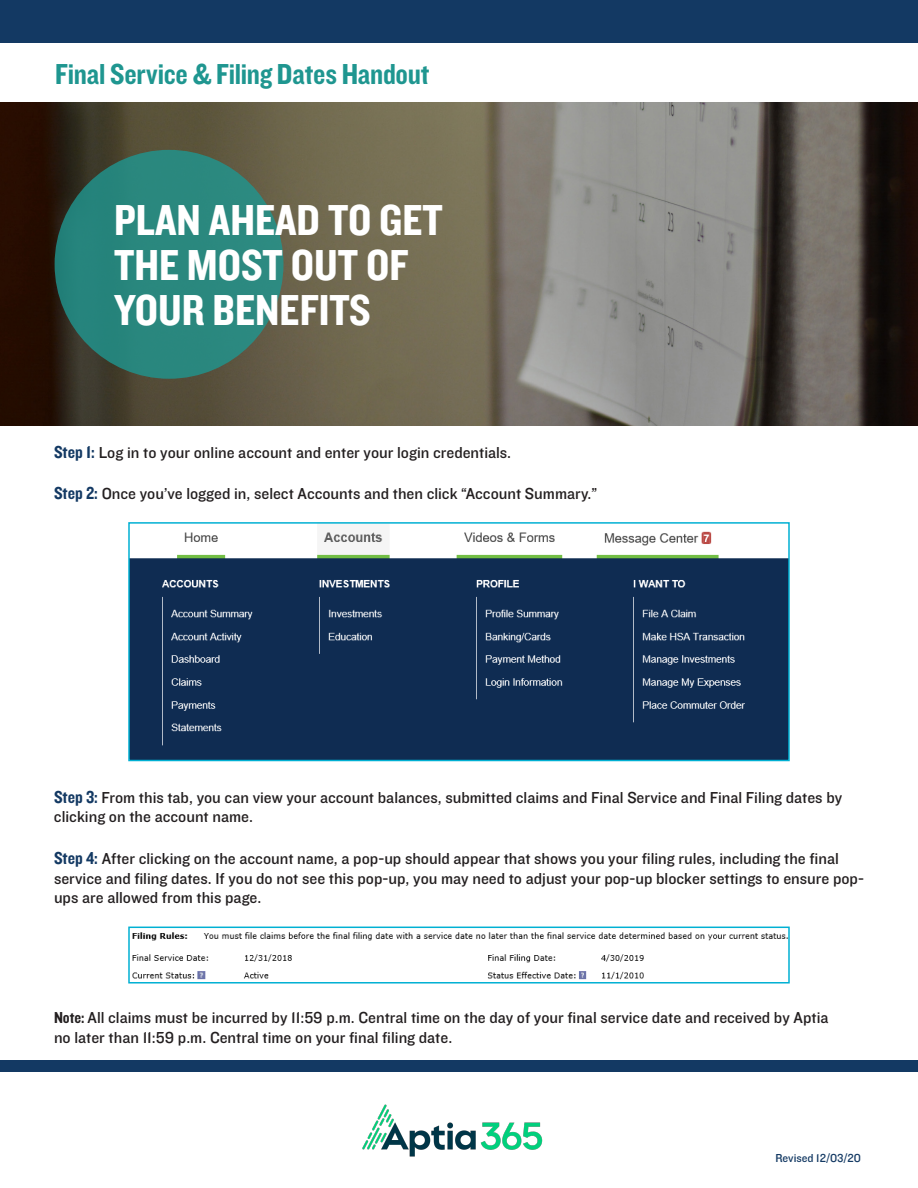
<style>
.page{position:relative;width:918px;height:1188px;background:#fff}
.page>*{position:absolute;margin:0;border:0;box-sizing:border-box;transform-origin:0 0}
.t1{font:45px/45px "Knockout 50 Welterweight";color:#fff}
.t2{font:30px "Knockout 50 Welterweight";letter-spacing:-.005em;color:#1f9690}
.t3{font:16.5px/19.8px "Knockout 31 Junior Middlewt";color:#231f20}
.t4{font:12px "Knockout 31 Junior Middlewt";color:#133963}
.s1{font-family:"Knockout 50 Welterweight";font-size:18px;color:#133963}
.s2{font-family:"Knockout 50 Welterweight"}
</style>
<div class="page">
<img style="left:1px;top:103px;width:917px;height:322px">
<div style="left:0;top:1060px;width:918px;height:12px;background:#133963"></div>
<div style="left:0;top:0;width:918px;height:43px;background:#133963"></div>
<div style="left:55px;top:150px;width:229px;height:229px;background:#2a887e;border-radius:50%"></div>
<img style="left:131px;top:531px;width:656px;height:227px">
<div style="left:128px;top:522px;width:662px;height:239px;border:2px solid #00b0d3"></div>
<img style="left:132px;top:932px;width:655px;height:48px">
<div style="left:128px;top:927px;width:662px;height:57px;border:2px solid #00b0d3"></div>
<img style="left:362px;top:1104px;width:181px;height:53px">
<h2 class="t2" style="left:55px;top:54px;width:376px">Final Service &amp; Filing Dates Handout</h2>
<h1 class="t1" style="left:114px;top:196px;width:331px">PLAN AHEAD TO GET<br>THE MOST OUT OF<br>YOUR BENEFITS</h1>
<p class="t3" style="left:54px;top:441px;width:459px"><span class="s1">Step 1:</span> Log in to your online account and enter your login credentials.</p>
<p class="t3" style="left:54px;top:483px;width:545px"><span class="s1">Step 2:</span> Once you’ve logged in, select Accounts and then click “Account Summary.”</p>
<p class="t3" style="left:54px;top:786px;width:790px"><span class="s1">Step 3:</span> From this tab, you can view your account balances, submitted claims and Final Service and Final Filing dates by clicking on the account name.</p>
<p class="t3" style="left:54px;top:848px;width:812px"><span class="s1">Step 4:</span> After clicking on the account name, a pop-up should appear that shows you your filing rules, including the final service and filing dates. If you do not see this pop-up, you may need to adjust your pop-up blocker settings to ensure pop&shy;ups are allowed from this page.</p>
<p class="t3" style="left:54px;top:1007px;width:776px"><span class="s2">Note:</span> All claims must be incurred by 11:59 p.m. Central time on the day of your final service date and received by Aptia no later than 11:59 p.m. Central time on your final filing date.</p>
<p class="t4" style="left:775px;top:1150px;width:87px">Revised 12/03/20</p>
</div>
